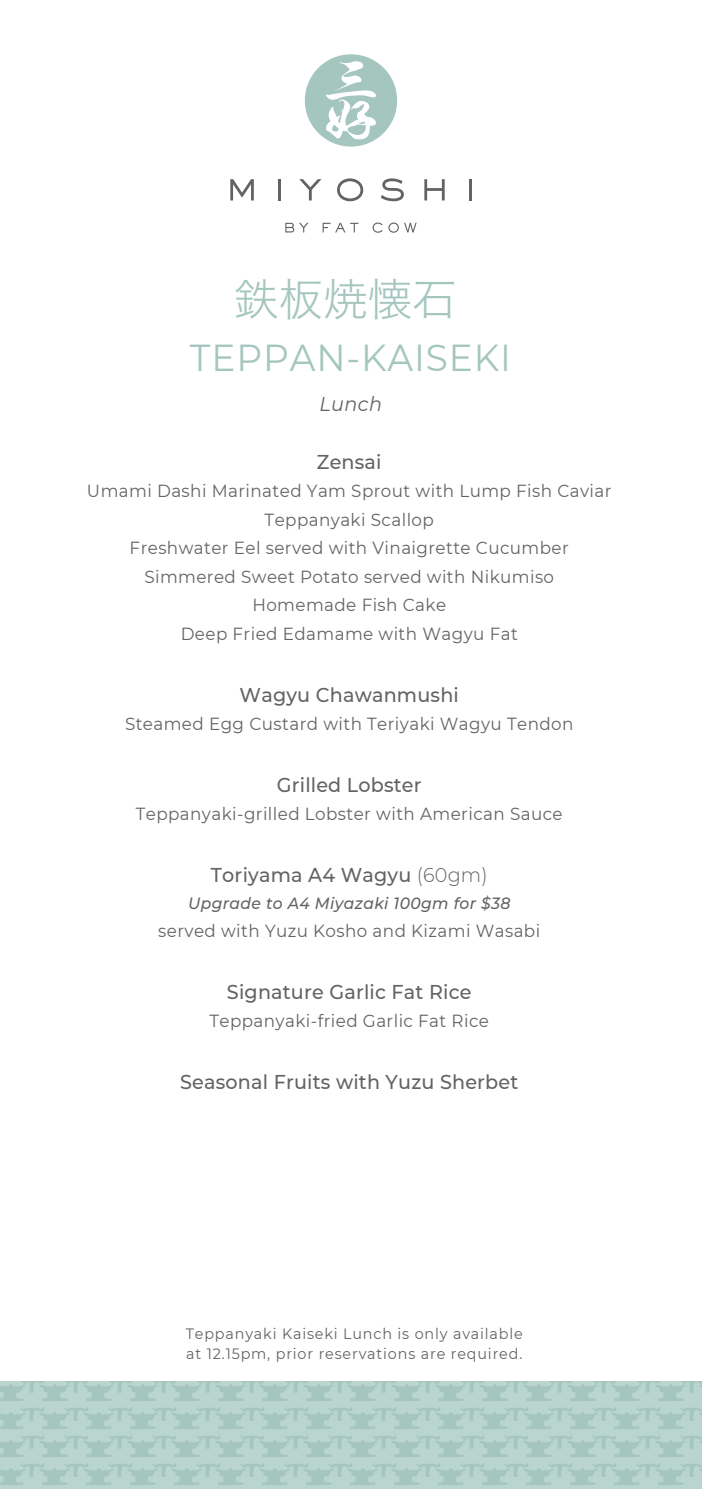
<style>
.page{position:relative;width:702px;height:1489px;background:#fff}
.page>*{position:absolute;margin:0;border:0;box-sizing:border-box;transform-origin:0 0}
.t1{font:44.75px "Hiragino Sans W2";color:#a4c6be}
.t2{font:37.5px "Montserrat";letter-spacing:.025em;color:#a4c6be;scale:.96 1}
.t3{font:500 20px "Montserrat";letter-spacing:.01em;color:#636366;scale:.96 1}
.t4{font:italic 20px "Montserrat";letter-spacing:.025em;color:#636366;scale:.96 1}
.t5{font:17.5px/28.5px "Montserrat";letter-spacing:.025em;color:#636366;text-align:center;scale:.96 1}
.t6{font:italic 500 16.25px "Montserrat";letter-spacing:.025em;color:#636366;scale:.96 1}
.t7{font:15px/20px "Montserrat";letter-spacing:.06em;color:#636366;scale:.96 1}
.s1{font-weight:300}
</style>
<div class="page">
<svg style="left:285px;top:223px;width:23px;height:9px"></svg>
<svg style="left:322px;top:223px;width:36px;height:9px"></svg>
<svg style="left:372px;top:222px;width:10px;height:11px"></svg>
<svg style="left:388px;top:222px;width:28px;height:11px"></svg>
<svg style="left:230px;top:179px;width:24px;height:21px"></svg>
<hr style="left:278px;top:179px;width:3px;height:21px;background:#636366">
<svg style="left:299px;top:179px;width:22px;height:21px"></svg>
<svg style="left:337px;top:178px;width:26px;height:23px"></svg>
<svg style="left:381px;top:178px;width:23px;height:23px"></svg>
<svg style="left:424px;top:179px;width:20px;height:21px"></svg>
<hr style="left:469px;top:179px;width:2px;height:21px;background:#636366">
<svg style="left:305px;top:54px;width:92px;height:93px"></svg>
<svg style="left:0;top:1381px;width:702px;height:107px;background:#b2cfc8"></svg>
<h1 class="t1" style="left:233px;top:259px;width:225px">鉄板焼懐石</h1>
<h2 class="t2" style="left:190px;top:332px;width:336px">TEPPAN-KAISEKI</h2>
<p class="t4" style="left:319px;top:390px;width:67px">Lunch</p>
<p class="t3" style="left:317px;top:448px;width:69px">Zensai</p>
<p class="t5" style="left:87px;top:476px;width:548px">Umami Dashi Marinated Yam Sprout with Lump Fish Caviar Teppanyaki Scallop<br>Freshwater Eel served with Vinaigrette Cucumber Simmered Sweet Potato served with Nikumiso<br>Homemade Fish Cake<br>Deep Fried Edamame with Wagyu Fat</p>
<p class="t3" style="left:239px;top:680px;width:230px">Wagyu Chawanmushi</p>
<p class="t5" style="left:125px;top:709px;width:468px">Steamed Egg Custard with Teriyaki Wagyu Tendon</p>
<p class="t3" style="left:277px;top:770px;width:152px">Grilled Lobster</p>
<p class="t5" style="left:136px;top:799px;width:446px">Teppanyaki-grilled Lobster with American Sauce</p>
<p class="t3" style="left:211px;top:860px;width:290px">Toriyama A4 Wagyu <span class="s1">(60gm)</span></p>
<p class="t6" style="left:188px;top:891px;width:337px">Upgrade to A4 Miyazaki 100gm for $38</p>
<p class="t5" style="left:158px;top:916px;width:399px">served with Yuzu Kosho and Kizami Wasabi</p>
<p class="t3" style="left:227px;top:977px;width:256px">Signature Garlic Fat Rice</p>
<p class="t5" style="left:209px;top:1006px;width:293px">Teppanyaki-fried Garlic Fat Rice</p>
<p class="t3" style="left:180px;top:1067px;width:354px">Seasonal Fruits with Yuzu Sherbet</p>
<p class="t7" style="left:186px;top:1322px;width:352px">Teppanyaki Kaiseki Lunch is only available at 12.15pm, prior reservations are required.</p>
</div>
